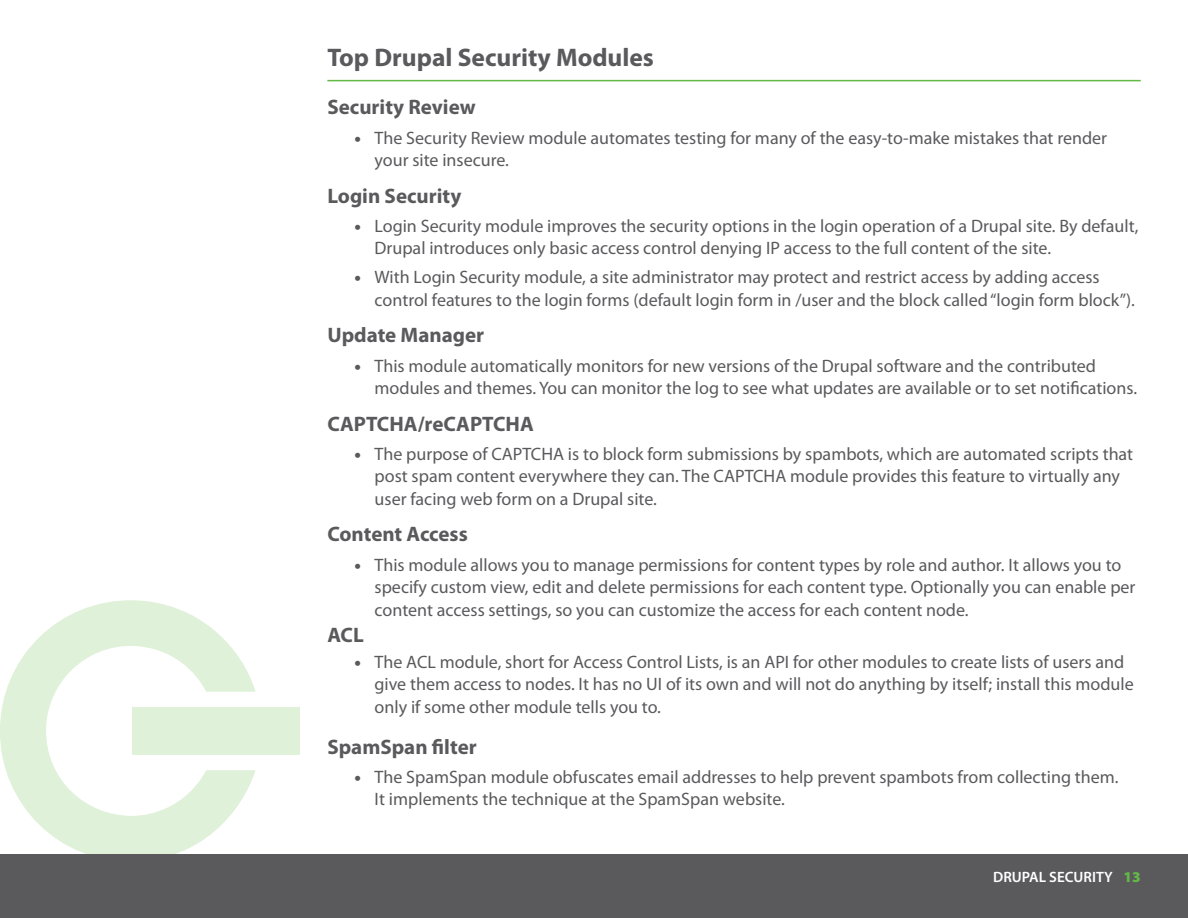
<style>
.page{position:relative;width:1188px;height:918px;background:#fff}
.page>*{position:absolute;margin:0;border:0;box-sizing:border-box;transform-origin:0 0}
.t1{font:700 25.5px "Myriad Pro";color:#5a5a5d}
.t2{font:700 21px "Myriad Pro";color:#5a5a5d}
.t3{font:18px/22.5px "Myriad Pro";color:#5a5a5d}
.t4{font:600 15px "Myriad Pro";color:#fff}
.s1{font-weight:900}
.s2{font-weight:900;color:#63b846}
</style>
<div class="page">
<svg style="left:0;top:600px;width:256px;height:254px"></svg>
<div style="left:132px;top:707px;width:167px;height:48px;background:#e0f1da"></div>
<div style="left:0;top:854px;width:1188px;height:64px;background:#5a5a5d"></div>
<hr style="left:327px;top:80px;width:814px;height:1px;background:#63b846">
<h1 class="t1" style="left:327px;top:44px;width:328px">Top Drupal Security Modules</h1>
<p class="t2" style="left:327px;top:96px;width:150px">Security Review</p>
<p class="t3" style="left:375px;top:127px;width:734px;text-indent:-20px"><span class="s1">•</span> The Security Review module automates testing for many of the easy-to-make mistakes that render your site insecure.</p>
<p class="t2" style="left:327px;top:184px;width:136px">Login Security</p>
<p class="t3" style="left:375px;top:215px;width:765px;text-indent:-20px"><span class="s1">•</span> Login Security module improves the security options in the login operation of a Drupal site. By default,<br>Drupal introduces only basic access control denying IP access to the full content of the site.</p>
<p class="t3" style="left:375px;top:266px;width:762px;text-indent:-20px"><span class="s1">•</span> With Login Security module, a site administrator may protect and restrict access by adding access control features to the login forms (default login form in /user and the block called “login form block”).</p>
<p class="t2" style="left:327px;top:323px;width:158px">Update Manager</p>
<p class="t3" style="left:375px;top:355px;width:764px;text-indent:-20px"><span class="s1">•</span> This module automatically monitors for new versions of the Drupal software and the contributed modules and themes. You can monitor the log to see what updates are available or to set notifications.</p>
<p class="t2" style="left:327px;top:412px;width:208px">CAPTCHA/reCAPTCHA</p>
<p class="t3" style="left:375px;top:443px;width:760px;text-indent:-20px"><span class="s1">•</span> The purpose of CAPTCHA is to block form submissions by spambots, which are automated scripts that post spam content everywhere they can. The CAPTCHA module provides this feature to virtually any user facing web form on a Drupal site.</p>
<p class="t2" style="left:327px;top:522px;width:142px">Content Access</p>
<p class="t3" style="left:375px;top:554px;width:762px;text-indent:-20px"><span class="s1">•</span> This module allows you to manage permissions for content types by role and author. It allows you to specify custom view, edit and delete permissions for each content type. Optionally you can enable per content access settings, so you can customize the access for each content node.</p>
<p class="t2" style="left:327px;top:623px;width:38px">ACL</p>
<p class="t3" style="left:375px;top:651px;width:761px;text-indent:-20px"><span class="s1">•</span> The ACL module, short for Access Control Lists, is an API for other modules to create lists of users and give them access to nodes. It has no UI of its own and will not do anything by itself; install this module only if some other module tells you to.</p>
<p class="t2" style="left:327px;top:735px;width:151px">SpamSpan filter</p>
<p class="t3" style="left:375px;top:766px;width:746px;text-indent:-20px"><span class="s1">•</span> The SpamSpan module obfuscates email addresses to help prevent spambots from collecting them.<br>It implements the technique at the SpamSpan website.</p>
<p class="t4" style="left:993px;top:869px;width:149px">DRUPAL SECURITY <span class="s2">13</span></p>
</div>
